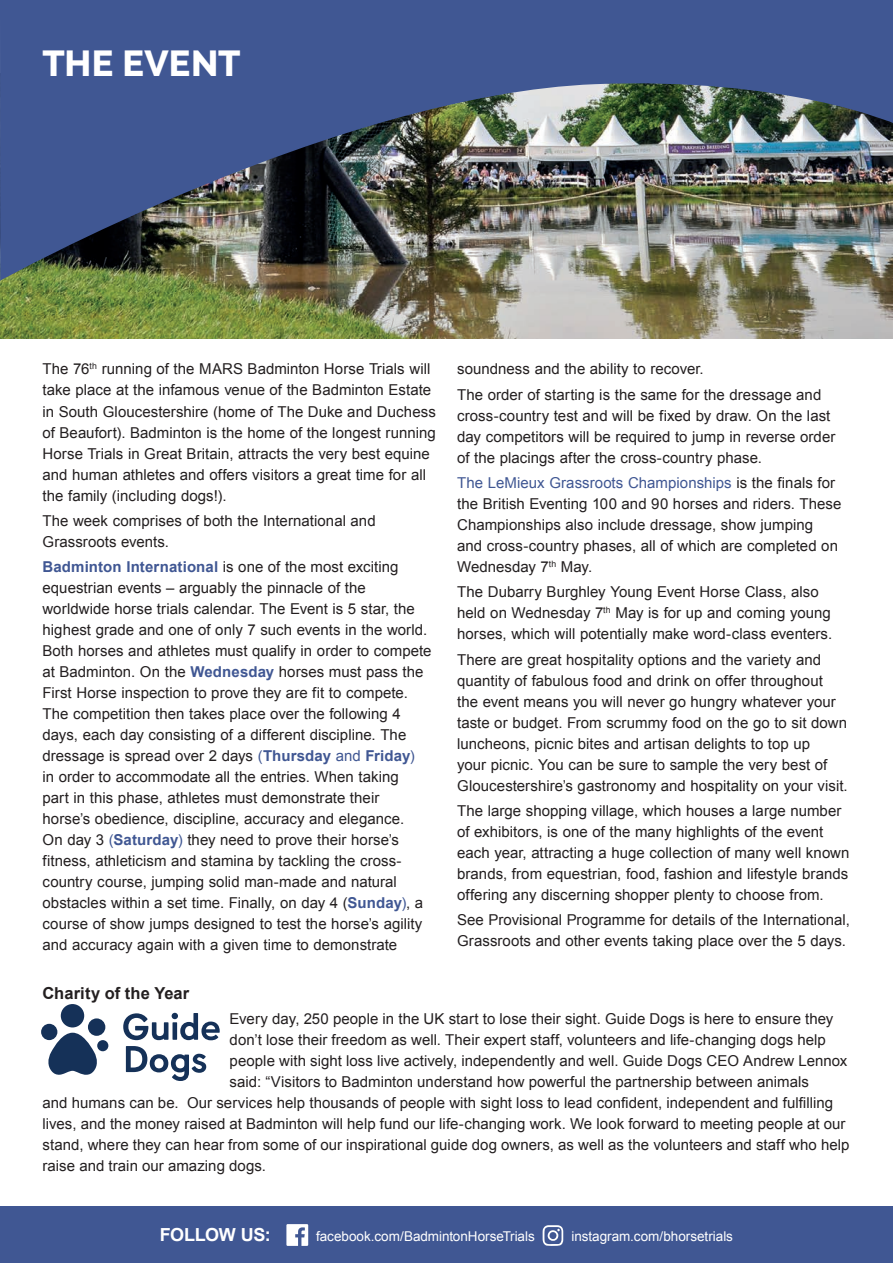
<style>
.page{position:relative;width:893px;height:1263px;background:#fff}
.page>*{position:absolute;margin:0;border:0;box-sizing:border-box;transform-origin:0 0}
.t1{font:800 36px "Raleway";letter-spacing:.005em;color:#fff}
.t2{font:700 18px "Arial";letter-spacing:-.02em;color:#fff}
.t3{font:700 16.5px "Arial";letter-spacing:.005em;color:#231f20}
.t4{font:15px/21px "Arial";letter-spacing:.005em;color:#231f20}
.t5{font:13.5px "Arial";letter-spacing:-.005em;color:#fff}
.s1{font-weight:700;color:#405793}
.s2{color:#405793}
</style>
<div class="page">
<div style="left:0;top:1207px;width:893px;height:56px;background:#405793"></div>
<svg style="left:286px;top:1224px;width:22px;height:22px"></svg>
<svg style="left:543px;top:1225px;width:20px;height:21px"></svg>
<img style="left:0;top:281px;width:893px;height:57px">
<img style="left:0;top:0;width:893px;height:281px">
<svg style="left:123px;top:1013px;width:97px;height:27px"></svg>
<svg style="left:126px;top:1046px;width:80px;height:35px"></svg>
<div style="left:41px;top:1024px;width:16px;height:16px;background:#153158;border-radius:50%"></div>
<div style="left:61px;top:1004px;width:23px;height:23px;background:#153158;border-radius:50%"></div>
<div style="left:88px;top:1018px;width:17px;height:18px;background:#153158;border-radius:50%"></div>
<div style="left:97px;top:1040px;width:11px;height:11px;background:#153158;border-radius:50%"></div>
<svg style="left:47px;top:1033px;width:51px;height:42px"></svg>
<h1 class="t1" style="left:43px;top:43px;width:200px">THE EVENT</h1>
<p class="t4" style="left:43px;top:359px;width:395px">The 76<sup>th</sup> running of the MARS Badminton Horse Trials will take place at the infamous venue of the Badminton Estate in South Gloucestershire (home of The Duke and Duchess of Beaufort). Badminton is the home of the longest running Horse Trials in Great Britain, attracts the very best equine and human athletes and offers visitors a great time for all the family (including dogs!).</p>
<p class="t4" style="left:43px;top:510px;width:335px">The week comprises of both the International and<br>Grassroots events.</p>
<p class="t4" style="left:43px;top:556px;width:391px"><span class="s1">Badminton International</span> is one of the most exciting equestrian events – arguably the pinnacle of the worldwide horse trials calendar. The Event is 5 star, the highest grade and one of only 7 such events in the world.<br>Both horses and athletes must qualify in order to compete at Badminton. On the <span class="s1">Wednesday</span> horses must pass the First Horse inspection to prove they are fit to compete.<br>The competition then takes place over the following 4 days, each day consisting of a different discipline. The dressage is spread over 2 days <span class="s2">(</span><span class="s1">Thursday</span> <span class="s2">and</span> <span class="s1">Friday</span><span class="s2">)<br></span>in order to accommodate all the entries. When taking<br>part in this phase, athletes must demonstrate their<br>horse’s obedience, discipline, accuracy and elegance.<br>On day 3 <span class="s2">(</span><span class="s1">Saturday</span><span class="s2">)</span> they need to prove their horse’s fitness, athleticism and stamina by tackling the cross&shy;country course, jumping solid man-made and natural obstacles within a set time. Finally, on day 4 (<span class="s1">Sunday</span><span class="s2">)</span>, a course of show jumps designed to test the horse’s agility and accuracy again with a given time to demonstrate</p>
<p class="t3" style="left:43px;top:982px;width:148px">Charity of the Year</p>
<p class="t4" style="left:457px;top:357px;width:366px;line-height:25.2px">soundness and the ability to recover.<br>The order of starting is the same for the dressage and</p>
<p class="t4" style="left:457px;top:405px;width:380px">cross-country test and will be fixed by draw. On the last day competitors will be required to jump in reverse order of the placings after the cross-country phase.</p>
<p class="t4" style="left:457px;top:472px;width:386px"><span class="s2">The LeMieux Grassroots Championships</span> is the finals for the British Eventing 100 and 90 horses and riders. These Championships also include dressage, show jumping and cross-country phases, all of which are completed on Wednesday 7<sup>th</sup> May.</p>
<p class="t4" style="left:457px;top:582px;width:377px">The Dubarry Burghley Young Event Horse Class, also held on Wednesday 7<sup>th</sup> May is for up and coming young horses, which will potentially make word-class eventers.</p>
<p class="t4" style="left:457px;top:649px;width:392px">There are great hospitality options and the variety and quantity of fabulous food and drink on offer throughout<br>the event means you will never go hungry whatever your taste or budget. From scrummy food on the go to sit down luncheons, picnic bites and artisan delights to top up<br>your picnic. You can be sure to sample the very best of Gloucestershire’s gastronomy and hospitality on your visit.</p>
<p class="t4" style="left:457px;top:800px;width:394px">The large shopping village, which houses a large number of exhibitors, is one of the many highlights of the event each year, attracting a huge collection of many well known brands, from equestrian, food, fashion and lifestyle brands offering any discerning shopper plenty to choose from.</p>
<p class="t4" style="left:457px;top:909px;width:394px">See Provisional Programme for details of the International,<br>Grassroots and other events taking place over the 5 days.</p>
<p class="t4" style="left:230px;top:1008px;width:605px">Every day, 250 people in the UK start to lose their sight. Guide Dogs is here to ensure they</p>
<p class="t4" style="left:230px;top:1029px;width:598px">don’t lose their freedom as well. Their expert staff, volunteers and life-changing dogs help</p>
<p class="t4" style="left:230px;top:1050px;width:619px">people with sight loss live actively, independently and well. Guide Dogs CEO Andrew Lennox</p>
<p class="t4" style="left:230px;top:1071px;width:581px">said: “Visitors to Badminton understand how powerful the partnership between animals</p>
<p class="t4" style="left:43px;top:1092px;width:792px">and humans can be. Our services help thousands of people with sight loss to lead confident, independent and fulfilling</p>
<p class="t4" style="left:43px;top:1113px;width:805px">lives, and the money raised at Badminton will help fund our life-changing work. We look forward to meeting people at our</p>
<p class="t4" style="left:43px;top:1134px;width:809px">stand, where they can hear from some of our inspirational guide dog owners, as well as the volunteers and staff who help</p>
<p class="t4" style="left:43px;top:1155px;width:225px">raise and train our amazing dogs.</p>
<p class="t2" style="left:160px;top:1222px;width:112px">FOLLOW US:</p>
<p class="t5" style="left:316px;top:1227px;width:220px">facebook.com/BadmintonHorseTrials</p>
<p class="t5" style="left:571px;top:1227px;width:163px">instagram.com/bhorsetrials</p>
</div>
